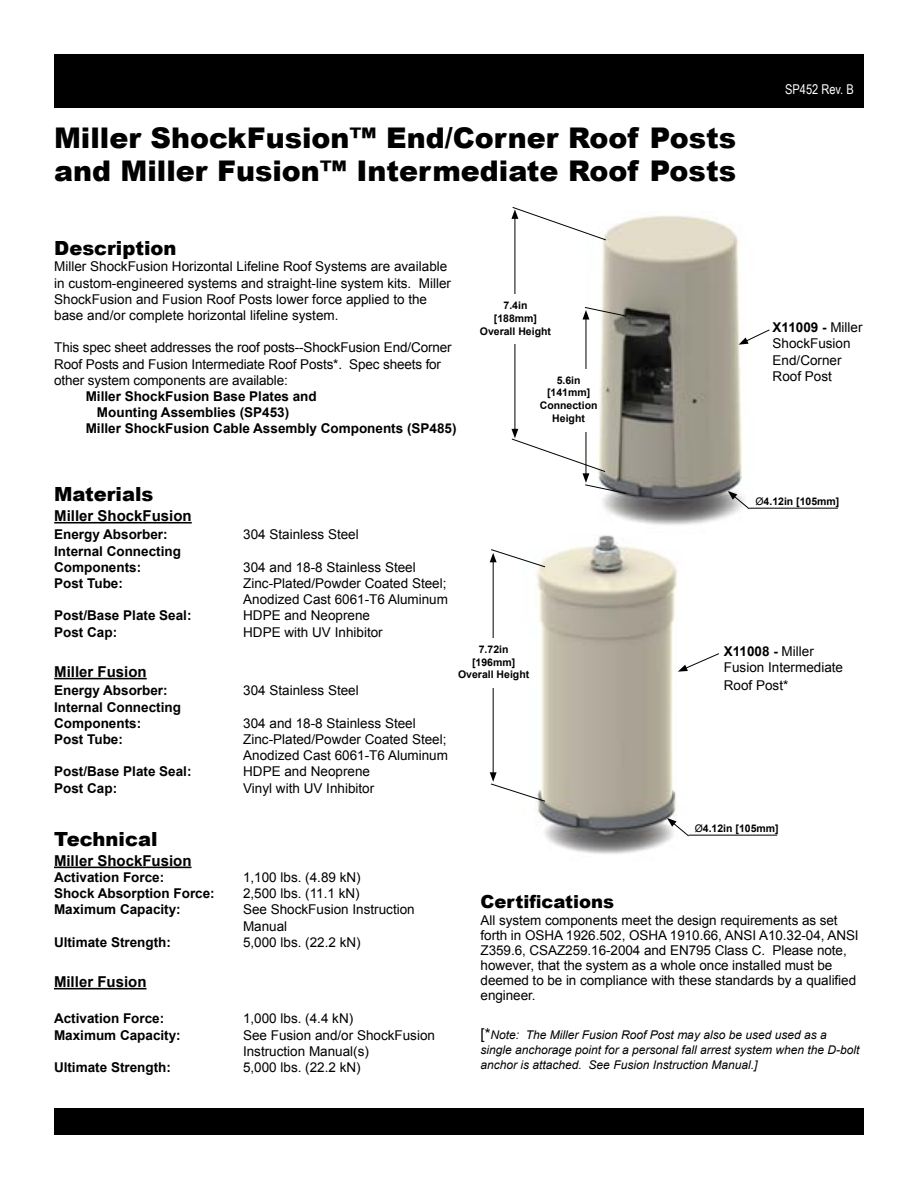
<style>
.page{position:relative;width:918px;height:1188px;background:#fff}
.page>*{position:absolute;margin:0;border:0;box-sizing:border-box;transform-origin:0 0}
.t1{font:900 28.5px/33px "Arial";color:#000}
.t2{font:900 19.5px "Arial";color:#000}
.t3{font:900 18px "Arial";color:#000}
.t4{font:700 15px "Arial";color:#000}
.t5{font:13.5px/16.2px "Arial";color:#000}
.t6{font:700 13.5px/16.2px "Arial";color:#000}
.t7{font:13.5px "Arial Narrow";color:#fff}
.t8{font:italic 12px/15px "Arial";color:#000}
.t9{font:700 10.5px/12.6px "Arial";color:#000;text-align:center}
.s1{font-weight:700}
.s2{font-weight:400}
.s3{font-style:normal;font-size:15px}
</style>
<div class="page">
<div style="left:54px;top:54px;width:810px;height:54px;background:#000"></div>
<div style="left:54px;top:1108px;width:810px;height:27px;background:#000"></div>
<hr style="left:54px;top:522px;width:138px;height:2px;background:#000">
<hr style="left:54px;top:678px;width:93px;height:1px;background:#000">
<hr style="left:54px;top:867px;width:138px;height:1px;background:#000">
<hr style="left:54px;top:988px;width:93px;height:1px;background:#000">
<img style="left:599px;top:215px;width:156px;height:310px">
<hr style="left:515px;top:216px;width:1px;height:215px;background:#000">
<svg style="left:511px;top:207px;width:96px;height:34px"></svg>
<svg style="left:739px;top:329px;width:31px;height:16px"></svg>
<svg style="left:728px;top:491px;width:22px;height:19px"></svg>
<hr style="left:749px;top:508px;width:89px;height:1px;background:#000">
<div style="left:473px;top:295px;width:85px;height:49px;background:#fff"></div>
<hr style="left:586px;top:317px;width:1px;height:159px;background:#000">
<svg style="left:583px;top:307px;width:44px;height:13px"></svg>
<svg style="left:511px;top:429px;width:116px;height:65px"></svg>
<div style="left:539px;top:369px;width:60px;height:63px;background:#fff"></div>
<img style="left:536px;top:535px;width:142px;height:319px">
<hr style="left:493px;top:560px;width:1px;height:215px;background:#000">
<svg style="left:490px;top:772px;width:56px;height:30px"></svg>
<svg style="left:678px;top:653px;width:41px;height:19px"></svg>
<svg style="left:667px;top:818px;width:23px;height:19px"></svg>
<hr style="left:689px;top:835px;width:88px;height:1px;background:#000">
<div style="left:451px;top:638px;width:85px;height:49px;background:#fff"></div>
<svg style="left:490px;top:549px;width:56px;height:19px"></svg>
<h1 class="t1" style="left:54px;top:120px;width:684px">Miller ShockFusion™ End/Corner Roof Posts and Miller Fusion™ Intermediate Roof Posts</h1>
<p class="t7" style="left:785px;top:79px;width:70px">SP452 Rev. B</p>
<h2 class="t2" style="left:54px;top:234px;width:124px">Description</h2>
<p class="t5" style="left:54px;top:259px;width:398px">Miller ShockFusion Horizontal Lifeline Roof Systems are available in custom-engineered systems and straight-line system kits. Miller ShockFusion and Fusion Roof Posts lower force applied to the base and/or complete horizontal lifeline system.</p>
<p class="t5" style="left:54px;top:340px;width:399px">This spec sheet addresses the roof posts--ShockFusion End/Corner<br>Roof Posts and Fusion Intermediate Roof Posts*. Spec sheets for other system components are available:</p>
<p class="t6" style="left:86px;top:389px;width:233px">Miller ShockFusion Base Plates and</p>
<p class="t6" style="left:97px;top:405px;width:194px">Mounting Assemblies (SP453)</p>
<p class="t6" style="left:86px;top:421px;width:372px">Miller ShockFusion Cable Assembly Components (SP485)</p>
<h2 class="t2" style="left:54px;top:480px;width:101px">Materials</h2>
<p class="t4" style="left:54px;top:506px;width:139px">Miller ShockFusion</p>
<p class="t6" style="left:54px;top:527px;width:115px">Energy Absorber:</p>
<p class="t5" style="left:243px;top:527px;width:117px">304 Stainless Steel</p>
<p class="t6" style="left:54px;top:543px;width:128px">Internal Connecting<br>Components:</p>
<p class="t5" style="left:243px;top:559px;width:174px">304 and 18-8 Stainless Steel</p>
<p class="t9" style="left:480px;top:300px;width:73px">7.4in<br>[188mm]<br>Overall Height</p>
<p class="t9" style="left:540px;top:374px;width:59px">5.6in [141mm]<br>Connection<br>Height</p>
<p class="t5" style="left:773px;top:320px;width:92px"><span class="s1">X11009 -</span> Miller<br>ShockFusion<br>End/Corner<br>Roof Post</p>
<p class="t9" style="left:755px;top:495px;width:86px"><span class="s2">Ø</span>4.12in [105mm]</p>
<p class="t6" style="left:54px;top:576px;width:70px">Post Tube:</p>
<p class="t5" style="left:243px;top:575px;width:206px">Zinc-Plated/Powder Coated Steel;<br>Anodized Cast 6061-T6 Aluminum</p>
<p class="t6" style="left:54px;top:608px;width:139px">Post/Base Plate Seal:</p>
<p class="t5" style="left:243px;top:608px;width:128px">HDPE and Neoprene</p>
<p class="t6" style="left:54px;top:624px;width:65px">Post Cap:</p>
<p class="t5" style="left:243px;top:624px;width:141px">HDPE with UV Inhibitor</p>
<p class="t4" style="left:54px;top:662px;width:94px">Miller Fusion</p>
<p class="t6" style="left:54px;top:683px;width:115px">Energy Absorber:</p>
<p class="t5" style="left:243px;top:683px;width:117px">304 Stainless Steel</p>
<p class="t6" style="left:54px;top:699px;width:128px">Internal Connecting<br>Components:</p>
<p class="t5" style="left:243px;top:715px;width:174px">304 and 18-8 Stainless Steel</p>
<p class="t6" style="left:54px;top:732px;width:70px">Post Tube:</p>
<p class="t5" style="left:243px;top:731px;width:206px">Zinc-Plated/Powder Coated Steel;<br>Anodized Cast 6061-T6 Aluminum</p>
<p class="t6" style="left:54px;top:764px;width:139px">Post/Base Plate Seal:</p>
<p class="t5" style="left:243px;top:764px;width:128px">HDPE and Neoprene</p>
<p class="t6" style="left:54px;top:780px;width:65px">Post Cap:</p>
<p class="t5" style="left:243px;top:780px;width:133px">Vinyl with UV Inhibitor</p>
<h2 class="t2" style="left:54px;top:825px;width:105px">Technical</h2>
<p class="t4" style="left:54px;top:851px;width:139px">Miller ShockFusion</p>
<p class="t6" style="left:54px;top:870px;width:112px">Activation Force:</p>
<p class="t5" style="left:243px;top:869px;width:119px">1,100 lbs. (4.89 kN)</p>
<p class="t6" style="left:54px;top:886px;width:162px">Shock Absorption Force:</p>
<p class="t5" style="left:243px;top:885px;width:118px">2,500 lbs. (11.1 kN)</p>
<p class="t6" style="left:54px;top:902px;width:128px">Maximum Capacity:</p>
<p class="t5" style="left:243px;top:902px;width:173px">See ShockFusion Instruction<br>Manual</p>
<p class="t6" style="left:54px;top:934px;width:119px">Ultimate Strength:</p>
<p class="t5" style="left:243px;top:934px;width:119px">5,000 lbs. (22.2 kN)</p>
<p class="t4" style="left:54px;top:972px;width:94px">Miller Fusion</p>
<p class="t6" style="left:54px;top:1011px;width:112px">Activation Force:</p>
<p class="t5" style="left:243px;top:1011px;width:112px">1,000 lbs. (4.4 kN)</p>
<p class="t6" style="left:54px;top:1027px;width:128px">Maximum Capacity:</p>
<p class="t5" style="left:243px;top:1027px;width:194px">See Fusion and/or ShockFusion<br>Instruction Manual(s)</p>
<p class="t6" style="left:54px;top:1060px;width:119px">Ultimate Strength:</p>
<p class="t5" style="left:243px;top:1059px;width:119px">5,000 lbs. (22.2 kN)</p>
<p class="t9" style="left:458px;top:643px;width:73px">7.72in [196mm]<br>Overall Height</p>
<p class="t5" style="left:724px;top:644px;width:121px"><span class="s1">X11008 -</span> Miller<br>Fusion Intermediate</p>
<p class="t5" style="left:724px;top:678px;width:66px">Roof Post*</p>
<p class="t9" style="left:695px;top:822px;width:86px"><span class="s2">Ø</span>4.12in [105mm]</p>
<h3 class="t3" style="left:481px;top:888px;width:135px">Certifications</h3>
<p class="t5" style="left:481px;top:913px;width:380px;line-height:15px">All system components meet the design requirements as set forth in OSHA 1926.502, OSHA 1910.66, ANSI A10.32-04, ANSI Z359.6, CSAZ259.16-2004 and EN795 Class C. Please note, however, that the system as a whole once installed must be deemed to be in compliance with these standards by a qualified engineer.</p>
<p class="t8" style="left:481px;top:1027px;width:380px"><span class="s3">[*</span>Note: The Miller Fusion Roof Post may also be used used as a single anchorage point for a personal fall arrest system when the D-bolt anchor is attached. See Fusion Instruction Manual.]</p>
</div>
